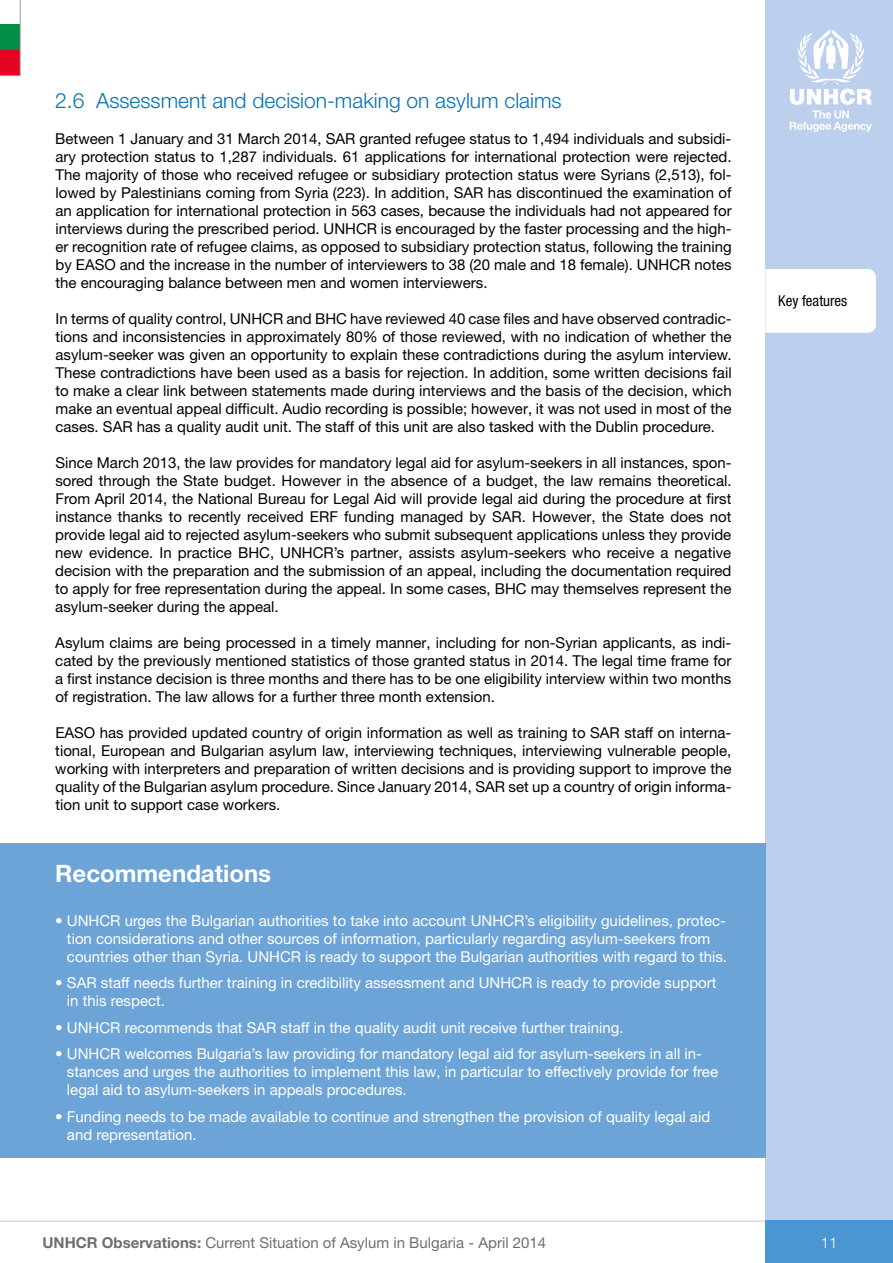
<style>
.page{position:relative;width:893px;height:1263px;background:#fff}
.page>*{position:absolute;margin:0;border:0;box-sizing:border-box;transform-origin:0 0}
.t1{font:700 24px "Helvetica Neue CE";color:#fff}
.t2{font:300 21px "Helvetica Neue CE";color:#0071bb}
.t3{font:15px/18px "Helvetica Neue CE";color:#000;text-align:justify}
.t4{font:15px/18px "Helvetica Neue CE";color:#fff}
.t5{font:15px "Helvetica Neue CE";color:#706f6f}
.t6{font:condensed 15px "Helvetica Neue CE";color:#000}
.t7{font:300 15px "Helvetica Neue CE";color:#fff}
.s1{font-weight:700}
</style>
<div class="page">
<div style="left:765px;top:0;width:128px;height:1263px;background:#bcd0ed"></div>
<svg style="left:790px;top:30px;width:82px;height:102px"></svg>
<div style="left:0;top:843px;width:765px;height:314px;background:#6da4d8"></div>
<div style="left:765px;top:269px;width:111px;height:64px;background:#fff"></div>
<div style="left:765px;top:1220px;width:128px;height:43px;background:#4a96d2"></div>
<hr style="left:0;top:1221px;width:765px;height:1px;background:#bcd0ed">
<svg style="left:0;top:0;width:21px;height:76px"></svg>
<h2 class="t2" style="left:55px;top:88px;width:508px">2.6 Assessment and decision-making on asylum claims</h2>
<p class="t3" style="left:55px;top:130px;width:678px">Between 1 January and 31 March 2014, SAR granted refugee status to 1,494 individuals and subsidi&shy;ary protection status to 1,287 individuals. 61 applications for international protection were rejected.<br>The majority of those who received refugee or subsidiary protection status were Syrians (2,513), fol&shy;lowed by Palestinians coming from Syria (223). In addition, SAR has discontinued the examination of an application for international protection in 563 cases, because the individuals had not appeared for interviews during the prescribed period. UNHCR is encouraged by the faster processing and the high&shy;er recognition rate of refugee claims, as opposed to subsidiary protection status, following the training by EASO and the increase in the number of interviewers to 38 (20 male and 18 female). UNHCR notes the encouraging balance between men and women interviewers.</p>
<p class="t3" style="left:55px;top:310px;width:678px">In terms of quality control, UNHCR and BHC have reviewed 40 case files and have observed contradic&shy;tions and inconsistencies in approximately 80% of those reviewed, with no indication of whether the asylum-seeker was given an opportunity to explain these contradictions during the asylum interview.<br>These contradictions have been used as a basis for rejection. In addition, some written decisions fail to make a clear link between statements made during interviews and the basis of the decision, which make an eventual appeal difficult. Audio recording is possible; however, it was not used in most of the cases. SAR has a quality audit unit. The staff of this unit are also tasked with the Dublin procedure.</p>
<p class="t3" style="left:55px;top:454px;width:678px">Since March 2013, the law provides for mandatory legal aid for asylum-seekers in all instances, spon&shy;sored through the State budget. However in the absence of a budget, the law remains theoretical.<br>From April 2014, the National Bureau for Legal Aid will provide legal aid during the procedure at first instance thanks to recently received ERF funding managed by SAR. However, the State does not provide legal aid to rejected asylum-seekers who submit subsequent applications unless they provide new evidence. In practice BHC, UNHCR’s partner, assists asylum-seekers who receive a negative decision with the preparation and the submission of an appeal, including the documentation required to apply for free representation during the appeal. In some cases, BHC may themselves represent the asylum-seeker during the appeal.</p>
<p class="t3" style="left:55px;top:634px;width:678px">Asylum claims are being processed in a timely manner, including for non-Syrian applicants, as indi&shy;cated by the previously mentioned statistics of those granted status in 2014. The legal time frame for a first instance decision is three months and there has to be one eligibility interview within two months of registration. The law allows for a further three month extension.</p>
<p class="t3" style="left:55px;top:724px;width:678px">EASO has provided updated country of origin information as well as training to SAR staff on interna&shy;tional, European and Bulgarian asylum law, interviewing techniques, interviewing vulnerable people, working with interpreters and preparation of written decisions and is providing support to improve the quality of the Bulgarian asylum procedure. Since January 2014, SAR set up a country of origin informa&shy;tion unit to support case workers.</p>
<h1 class="t1" style="left:55px;top:859px;width:217px">Recommendations</h1>
<p class="t4" style="left:67px;top:911px;width:662px;text-indent:-12px">• UNHCR urges the Bulgarian authorities to take into account UNHCR’s eligibility guidelines, protec&shy;tion considerations and other sources of information, particularly regarding asylum-seekers from countries other than Syria. UNHCR is ready to support the Bulgarian authorities with regard to this.</p>
<p class="t4" style="left:67px;top:974px;width:651px;text-indent:-12px">• SAR staff needs further training in credibility assessment and UNHCR is ready to provide support in this respect.</p>
<p class="t4" style="left:55px;top:1018px;width:570px">• UNHCR recommends that SAR staff in the quality audit unit receive further training.</p>
<p class="t4" style="left:67px;top:1045px;width:653px;text-indent:-12px">• UNHCR welcomes Bulgaria’s law providing for mandatory legal aid for asylum-seekers in all in&shy;stances and urges the authorities to implement this law, in particular to effectively provide for free legal aid to asylum-seekers in appeals procedures.</p>
<p class="t4" style="left:67px;top:1107px;width:645px;text-indent:-12px">• Funding needs to be made available to continue and strengthen the provision of quality legal aid and representation.</p>
<p class="t6" style="left:778px;top:293px;width:71px">Key features</p>
<p class="t5" style="left:43px;top:1233px;width:505px"><span class="s1">UNHCR Observations:</span> Current Situation of Asylum in Bulgaria - April 2014</p>
<p class="t7" style="left:821px;top:1233px;width:18px">11</p>
</div>
